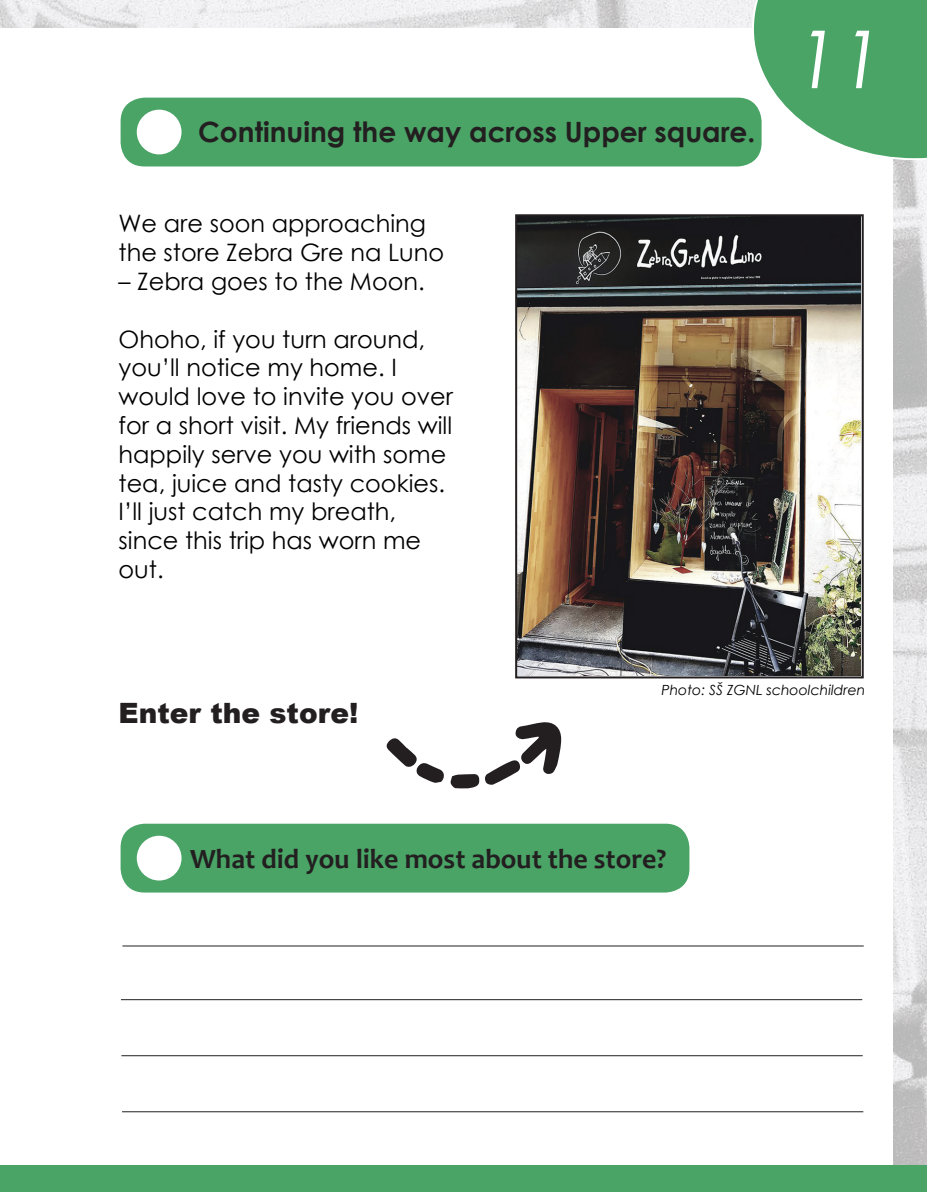
<style>
.page{position:relative;width:927px;height:1192px;background:#fff}
.page>*{position:absolute;margin:0;border:0;box-sizing:border-box;transform-origin:0 0}
.Paragraph_Style_1{font:italic 80px "Century Gothic";color:#fff}
.t1{font:700 28px "Century Gothic";color:#231f20}
.t2{font:700 28px "Candara";color:#231f20}
.t3{font:900 28px "Arial";color:#231f20}
.t4{font:24px/28.8px "Century Gothic";color:#000}
.t5{font:italic 14px "Century Gothic";color:#000}
</style>
<div class="page">
<img style="left:0;top:0;width:927px;height:1165px">
<div style="left:0;top:28px;width:893px;height:1164px;background:#fff"></div>
<hr style="left:122px;top:945px;width:742px;height:1px;background:#231f20">
<hr style="left:121px;top:999px;width:741px;height:1px;background:#231f20">
<hr style="left:121px;top:1055px;width:742px;height:1px;background:#231f20">
<hr style="left:122px;top:1111px;width:741px;height:1px;background:#231f20">
<svg style="left:386px;top:722px;width:175px;height:67px"></svg>
<img style="left:518px;top:217px;width:343px;height:458px">
<div style="left:515px;top:214px;width:349px;height:464px;border:2px solid #231f20"></div>
<div style="left:121px;top:823px;width:568px;height:69px;background:#49a466;border-radius:24px"></div>
<div style="left:121px;top:98px;width:640px;height:68px;background:#49a466;border-radius:24px"></div>
<div style="left:137px;top:835px;width:45px;height:45px;background:#fff;border-radius:50%"></div>
<div style="left:137px;top:110px;width:45px;height:44px;background:#fff;border-radius:50%"></div>
<div style="left:0;top:1165px;width:927px;height:27px;background:#49a466"></div>
<svg style="left:752px;top:0;width:175px;height:160px"></svg>
<p class="t1" style="left:198px;top:110px;width:559px">Continuing the way across Upper square.</p>
<p class="t4" style="left:119px;top:209px;width:327px">We are soon approaching the store Zebra Gre na Luno</p>
<p class="t4" style="left:119px;top:266px;width:308px">– Zebra goes to the Moon.</p>
<p class="t4" style="left:119px;top:324px;width:336px">Ohoho, if you turn around, you’ll notice my home. I would love to invite you over for a short visit. My friends will happily serve you with some tea, juice and tasty cookies.<br>I’ll just catch my breath, since this trip has worn me out.</p>
<p class="Paragraph_Style_1" style="left:795px;top:3px;width:90px">11</p>
<p class="t3" style="left:119px;top:692px;width:241px">Enter the store!</p>
<p class="t5" style="left:661px;top:680px;width:205px">Photo: SŠ ZGNL schoolchildren</p>
<p class="t2" style="left:190px;top:841px;width:478px">What did you like most about the store?</p>
</div>
